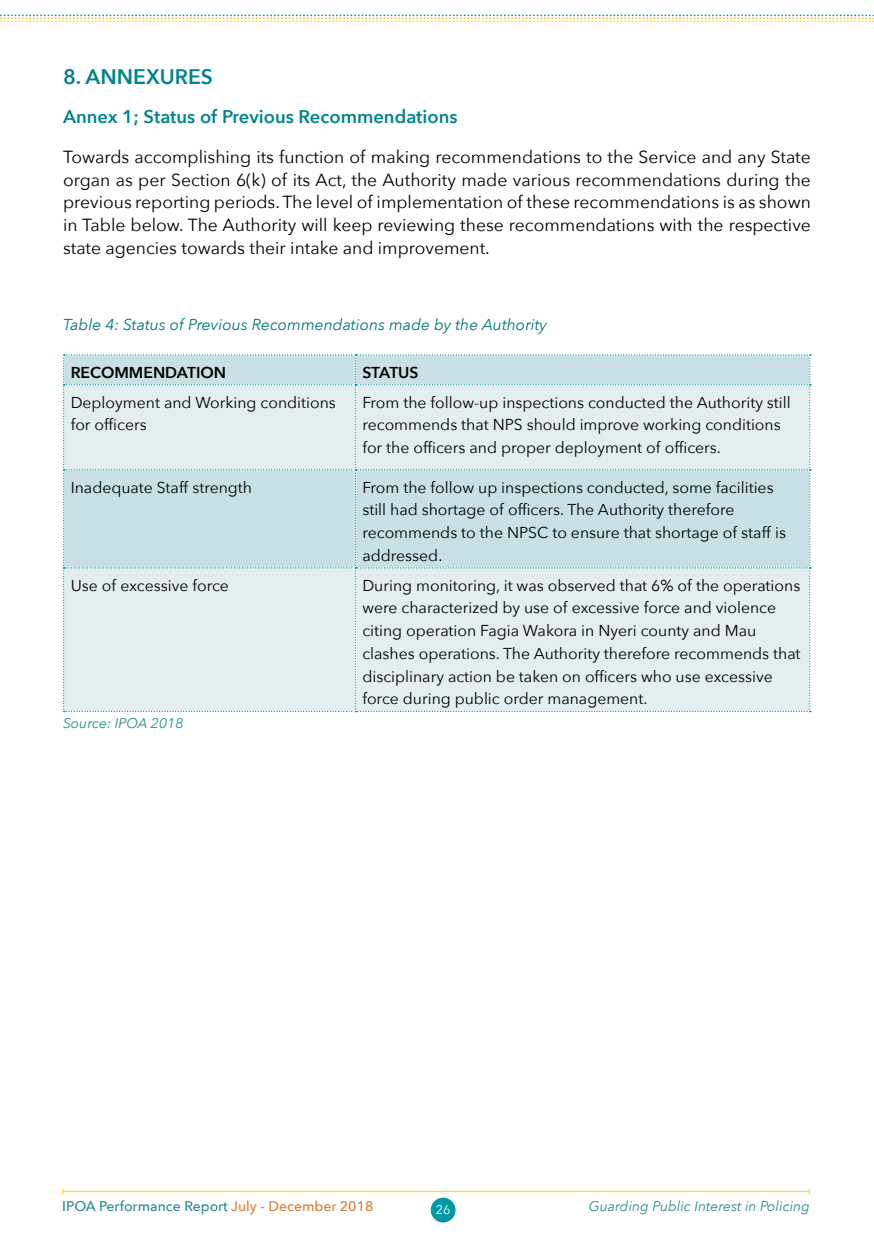
<style>
.page{position:relative;width:874px;height:1241px;background:#fff}
.page>*{position:absolute;margin:0;border:0;box-sizing:border-box;transform-origin:0 0}
.t1{font:600 21px "Avenir Next";color:#00848d}
.t2{font:600 18.38px "Avenir Next";color:#00848d}
.t3{font:17.5px/22.8px "Avenir Next";color:#000;text-align:justify}
.t4{font:15.75px/22.8px "Avenir Next";color:#000}
.t5{font:italic 15.75px "Avenir Next";color:#00777f}
.t6{font:600 15.75px "Avenir Next";color:#000}
.t7{font:italic 14px "Avenir Next";color:#2a8c8f}
.t8{font:500 14px "Avenir Next";color:#2a8c8f}
.t9{font:12.6px "Avenir Next";color:#fff}
.s1{color:#db7d34}
</style>
<div class="page">
<div style="left:430px;top:1197px;width:25px;height:25px;background:#0098a3;border-radius:50%"></div>
<hr style="left:63px;top:1190px;width:746px;height:1px;background:#ffde15">
<svg style="left:0;top:14px;width:874px;height:8px"></svg>
<svg style="left:63px;top:354px;width:747px;height:358px;background:#d7e9eb"></svg>
<h1 class="t1" style="left:63px;top:59px;width:151px">8. ANNEXURES</h1>
<p class="t2" style="left:63px;top:100px;width:396px">Annex 1; Status of Previous Recommendations</p>
<p class="t3" style="left:63px;top:145px;width:749px">Towards accomplishing its function of making recommendations to the Service and any State organ as per Section 6(k) of its Act, the Authority made various recommendations during the previous reporting periods. The level of implementation of these recommendations is as shown in Table below. The Authority will keep reviewing these recommendations with the respective state agencies towards their intake and improvement.</p>
<p class="t5" style="left:63px;top:311px;width:485px">Table 4: Status of Previous Recommendations made by the Authority</p>
<p class="t6" style="left:71px;top:358px;width:157px">RECOMMENDATION</p>
<p class="t6" style="left:362px;top:358px;width:58px">STATUS</p>
<p class="t4" style="left:71px;top:390px;width:266px">Deployment and Working conditions for officers</p>
<p class="t4" style="left:362px;top:390px;width:430px">From the follow-up inspections conducted the Authority still recommends that NPS should improve working conditions for the officers and proper deployment of officers.</p>
<p class="t4" style="left:71px;top:475px;width:183px">Inadequate Staff strength</p>
<p class="t4" style="left:362px;top:475px;width:425px">From the follow up inspections conducted, some facilities still had shortage of officers. The Authority therefore recommends to the NPSC to ensure that shortage of staff is addressed.</p>
<p class="t4" style="left:71px;top:573px;width:160px">Use of excessive force</p>
<p class="t4" style="left:362px;top:573px;width:439px">During monitoring, it was observed that 6% of the operations were characterized by use of excessive force and violence citing operation Fagia Wakora in Nyeri county and Mau clashes operations. The Authority therefore recommends that disciplinary action be taken on officers who use excessive force during public order management.</p>
<p class="t7" style="left:63px;top:711px;width:122px">Source: IPOA 2018</p>
<p class="t8" style="left:62px;top:1193px;width:312px">IPOA Performance Report <span class="s1">July - December 2018</span></p>
<p class="t9" style="left:435px;top:1198px;width:16px">26</p>
<p class="t7" style="left:588px;top:1193px;width:222px">Guarding Public Interest in Policing</p>
</div>
